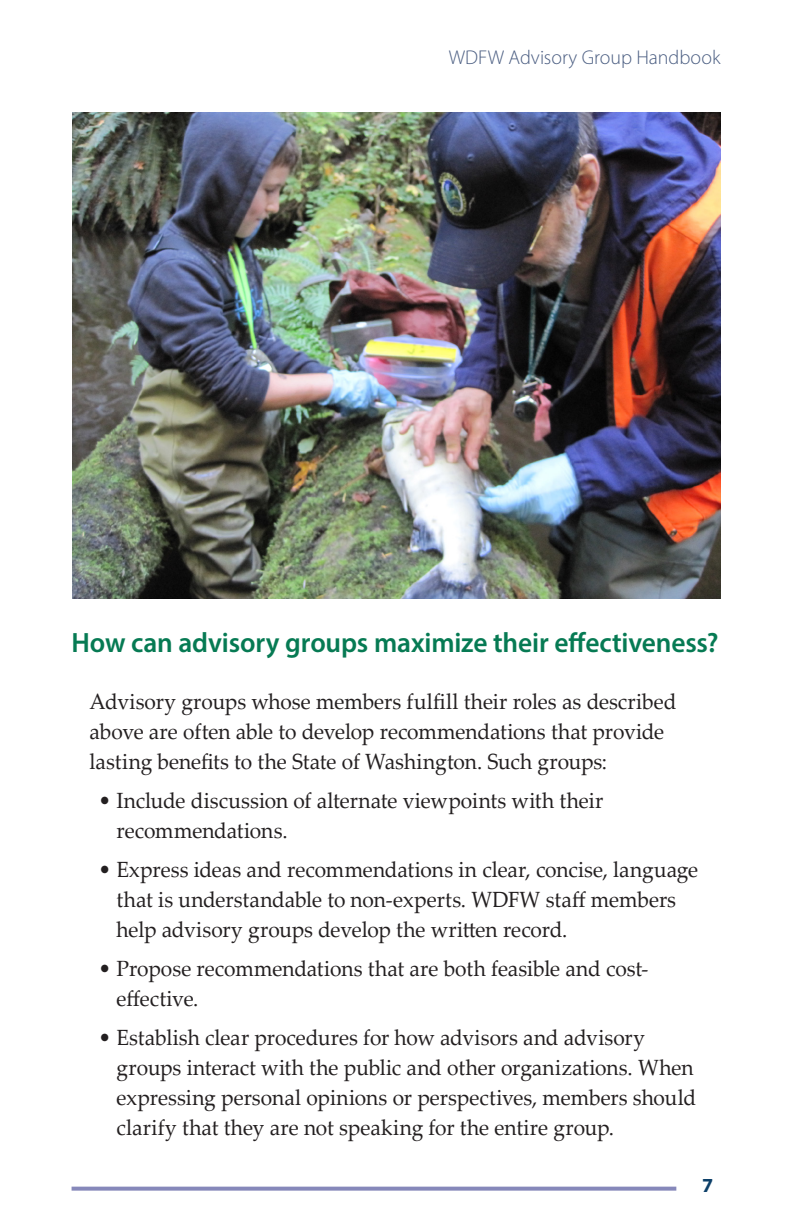
<style>
.page{position:relative;width:792px;height:1224px;background:#fff}
.page>*{position:absolute;margin:0;border:0;box-sizing:border-box;transform-origin:0 0}
.t1{font:600 28px "Myriad Pro";letter-spacing:-.005em;color:#067a53}
.t2{font:22px/30px "Palatino Linotype";color:#231f20;scale:.95 1}
.t3{font:300 20px "Myriad Pro";color:#4b5e82}
.t4{font:700 20px "Myriad Pro";color:#0d4069}
</style>
<div class="page">
<div style="left:691px;top:1170px;width:33px;height:33px;border:2px solid #fff;border-radius:50%"></div>
<img style="left:72px;top:113px;width:648px;height:486px">
<svg style="left:72px;top:1187px;width:604px;height:4px;fill:#8688ba"></svg>
<p class="t3" style="left:449px;top:45px;width:273px">WDFW Advisory Group Handbook</p>
<p class="t1" style="left:72px;top:625px;width:649px">How can advisory groups maximize their effectiveness?</p>
<p class="t2" style="left:90px;top:686px;width:619px">Advisory groups whose members fulfill their roles as described above are often able to develop recommendations that provide lasting benefits to the State of Washington. Such groups:</p>
<p class="t2" style="left:117px;top:785px;width:514px;text-indent:-18px">• Include discussion of alternate viewpoints with their recommendations.</p>
<p class="t2" style="left:117px;top:854px;width:614px;text-indent:-18px">• Express ideas and recommendations in clear, concise, language that is understandable to non-experts. WDFW staff members help advisory groups develop the written record.</p>
<p class="t2" style="left:117px;top:953px;width:562px;text-indent:-18px">• Propose recommendations that are both feasible and cost&shy;effective.</p>
<p class="t2" style="left:117px;top:1022px;width:612px;text-indent:-18px">• Establish clear procedures for how advisors and advisory groups interact with the public and other organizations. When expressing personal opinions or perspectives, members should clarify that they are not speaking for the entire group.</p>
<p class="t4" style="left:702px;top:1172px;width:13px">7</p>
</div>
